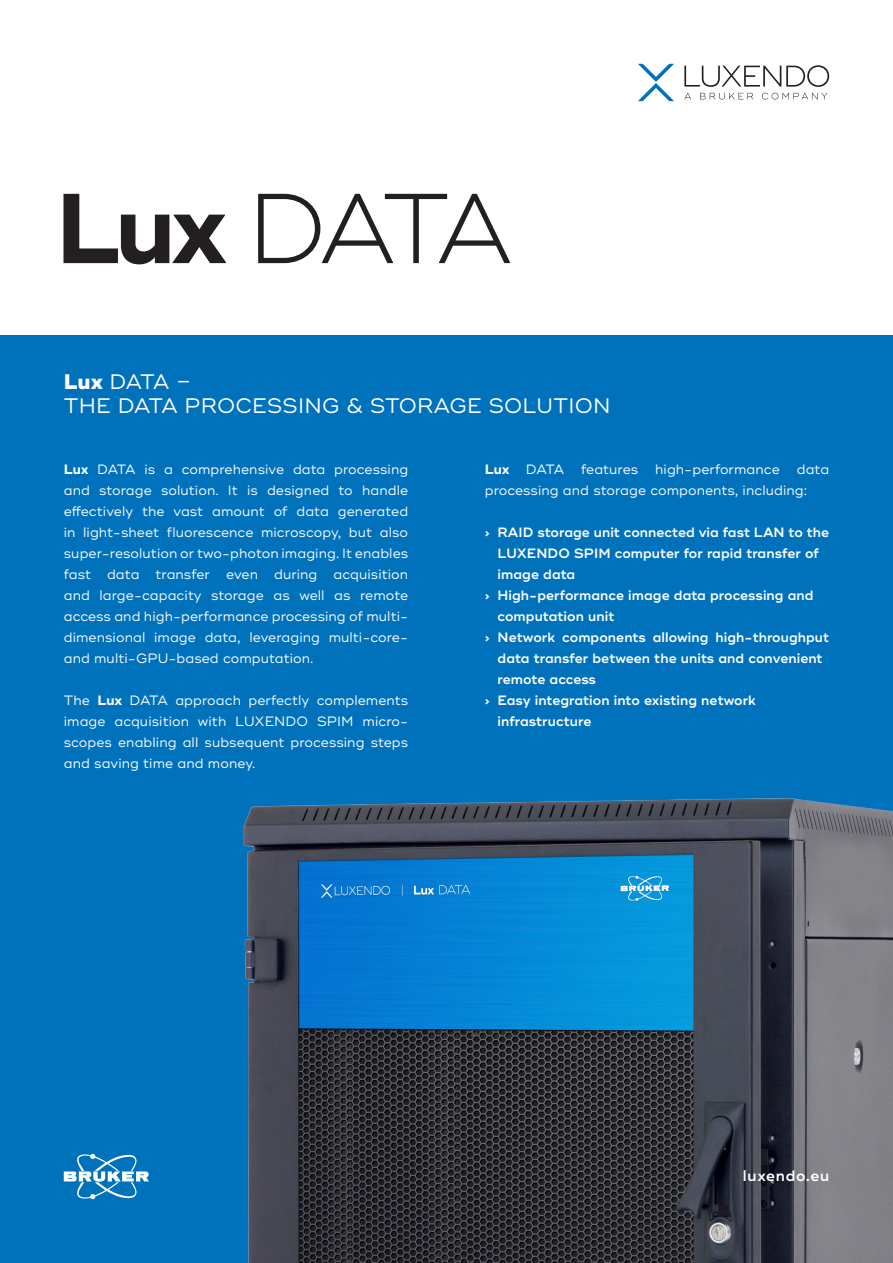
<style>
.page{position:relative;width:893px;height:1263px;background:#fff}
.page>*{position:absolute;margin:0;border:0;box-sizing:border-box;transform-origin:0 0}
.t1{font:300 99px "Ridley Grotesk";color:#231f20}
.t2{font:21px/24px "Ridley Grotesk";letter-spacing:.01em;color:#fff}
.t3{font:600 15px "Ridley Grotesk";letter-spacing:.05em;color:#fff}
.t4{font:13.5px/21px "Ridley Grotesk";letter-spacing:.005em;color:#fff;text-align:justify}
.t5{font:600 13.5px "Ridley Grotesk";letter-spacing:.005em;color:#fff}
.s1{font-weight:700}
.s2{font-weight:800}
</style>
<div class="page">
<div style="left:0;top:336px;width:893px;height:927px;background:#0072bc"></div>
<img style="left:243px;top:799px;width:650px;height:464px">
<svg style="left:64px;top:1154px;width:85px;height:45px"></svg>
<svg style="left:638px;top:64px;width:36px;height:37px"></svg>
<svg style="left:684px;top:93px;width:7px;height:6px"></svg>
<svg style="left:700px;top:93px;width:53px;height:6px"></svg>
<svg style="left:762px;top:93px;width:65px;height:6px"></svg>
<svg style="left:684px;top:65px;width:145px;height:22px"></svg>
<h1 class="t1" style="left:55px;top:169px;width:459px"><span class="s1">Lux</span> DATA</h1>
<h2 class="t2" style="left:64px;top:370px;width:548px"><span class="s2">Lux</span> DATA –<br>THE DATA PROCESSING &amp; STORAGE SOLUTION</h2>
<p class="t4" style="left:64px;top:459px;width:346px"><span class="s1">Lux</span> DATA is a comprehensive data processing and storage solution. It is designed to handle effectively the vast amount of data generated in light-sheet fluorescence microscopy, but also super-resolution or two-photon imaging. It enables fast data transfer even during acquisition and large-capacity storage as well as remote access and high-performance processing of multi&shy;dimensional image data, leveraging multi-core&shy;and multi-GPU-based computation.</p>
<p class="t4" style="left:64px;top:690px;width:346px">The <span class="s1">Lux</span> DATA approach perfectly complements image acquisition with LUXENDO SPIM micro&shy;scopes enabling all subsequent processing steps and saving time and money.</p>
<p class="t4" style="left:485px;top:459px;width:81px"><span class="s1">Lux</span> DATA</p>
<p class="t4" style="left:581px;top:459px;width:58px">features</p>
<p class="t4" style="left:655px;top:459px;width:126px">high-performance</p>
<p class="t4" style="left:485px;top:459px;width:346px;text-indent:312px">data processing and storage components, including:</p>
<p class="t5" style="left:485px;top:524px;width:346px">› RAID storage unit connected via fast LAN to the</p>
<p class="t5" style="left:497px;top:545px;width:323px">LUXENDO SPIM computer for rapid transfer of</p>
<p class="t5" style="left:497px;top:566px;width:79px">image data</p>
<p class="t5" style="left:485px;top:587px;width:330px">› High-performance image data processing and</p>
<p class="t5" style="left:497px;top:608px;width:118px">computation unit</p>
<p class="t5" style="left:485px;top:629px;width:346px">› Network components allowing high-throughput</p>
<p class="t5" style="left:497px;top:650px;width:327px">data transfer between the units and convenient</p>
<p class="t5" style="left:497px;top:671px;width:100px">remote access</p>
<p class="t5" style="left:485px;top:692px;width:273px">› Easy integration into existing network</p>
<p class="t5" style="left:497px;top:713px;width:95px">infrastructure</p>
<p class="t3" style="left:743px;top:1167px;width:88px">luxendo.eu</p>
</div>
